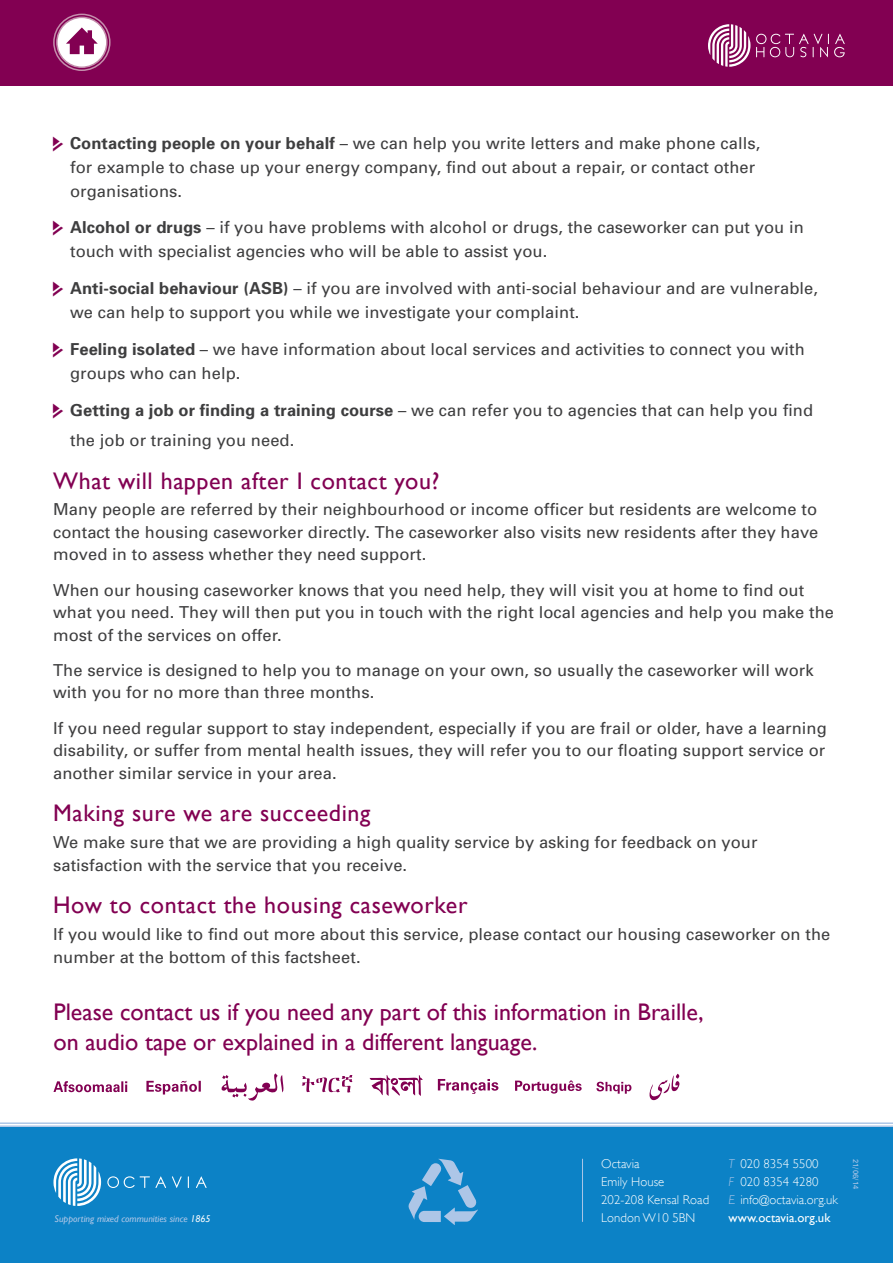
<style>
.page{position:relative;width:893px;height:1263px;background:#fff}
.page>*{position:absolute;margin:0;border:0;box-sizing:border-box;transform-origin:0 0}
.Regular_Sub-Header{font:24px/30px "Gill Sans";color:#820052}
.Regular_Sub-Header-2{font:24px "Gill Sans";letter-spacing:.025em;color:#820052}
.Body_Copy{font:16.5px/22.5px "Univers";letter-spacing:.005em;color:#3e3e3f}
.t1{font:300 12.75px/18px "Gill Sans";letter-spacing:.005em;color:#fff}
.t2{font:12.75px "Gill Sans";letter-spacing:.005em;color:#fff}
.t3{font:italic 9.75px "Gill Sans";color:#adc6e7}
.t4{font:7.5px "Univers";color:#adc6e7}
.s1{font-family:"Pointers";color:#820052}
.s2{font-weight:700}
.s3{font-style:italic;color:#adc6e7}
.s4{color:#fff}
</style>
<div class="page">
<svg style="left:596px;top:1082px;width:35px;height:12px"></svg>
<svg style="left:370px;top:1075px;width:53px;height:21px"></svg>
<svg style="left:650px;top:1074px;width:29px;height:26px"></svg>
<svg style="left:438px;top:1079px;width:60px;height:15px"></svg>
<svg style="left:515px;top:1080px;width:67px;height:13px"></svg>
<svg style="left:221px;top:1073px;width:63px;height:28px"></svg>
<svg style="left:302px;top:1075px;width:51px;height:17px"></svg>
<svg style="left:53px;top:1081px;width:74px;height:11px"></svg>
<svg style="left:146px;top:1081px;width:55px;height:13px"></svg>
<div style="left:0;top:1127px;width:893px;height:136px;background:#0c82c6"></div>
<hr style="left:0;top:1122px;width:893px;height:2px;background:#adc6e7">
<hr style="left:0;top:1125px;width:893px;height:2px;background:#adc6e7">
<hr style="left:582px;top:1159px;width:1px;height:63px;background:#adc6e7">
<svg style="left:53px;top:1158px;width:154px;height:48px;background:#3295cf"></svg>
<svg style="left:408px;top:1159px;width:70px;height:66px;background:#4299d1"></svg>
<div style="left:0;top:0;width:893px;height:85px;background:#820052"></div>
<svg style="left:708px;top:24px;width:42px;height:43px"></svg>
<svg style="left:756px;top:34px;width:89px;height:23px"></svg>
<svg style="left:57px;top:17px;width:50px;height:50px"></svg>
<div style="left:53px;top:14px;width:58px;height:57px;border:1px solid #c48eac;border-radius:50%"></div>
<div style="left:56px;top:17px;width:52px;height:51px;border:1px solid #c48eac;border-radius:50%"></div>
<svg style="left:66px;top:27px;width:32px;height:27px"></svg>
<p class="Body_Copy" style="left:70px;top:131px;width:692px;line-height:24px;text-indent:-17px"><span class="s1">j</span> <span class="s2">Contacting people on your behalf</span> – we can help you write letters and make phone calls, for example to chase up your energy company, find out about a repair, or contact other organisations.</p>
<p class="Body_Copy" style="left:70px;top:216px;width:735px;line-height:24px;text-indent:-17px"><span class="s1">j</span> <span class="s2">Alcohol or drugs</span> – if you have problems with alcohol or drugs, the caseworker can put you in touch with specialist agencies who will be able to assist you.</p>
<p class="Body_Copy" style="left:70px;top:277px;width:749px;line-height:24px;text-indent:-17px"><span class="s1">j</span> <span class="s2">Anti-social behaviour (ASB)</span> – if you are involved with anti-social behaviour and are vulnerable, we can help to support you while we investigate your complaint.</p>
<p class="Body_Copy" style="left:70px;top:337px;width:736px;line-height:24px;text-indent:-17px"><span class="s1">j</span> <span class="s2">Feeling isolated</span> – we have information about local services and activities to connect you with groups who can help.</p>
<p class="Body_Copy" style="left:70px;top:395px;width:744px;line-height:30px;text-indent:-17px"><span class="s1">j</span> <span class="s2">Getting a job or finding a training course</span> – we can refer you to agencies that can help you find the job or training you need.</p>
<p class="Regular_Sub-Header-2" style="left:53px;top:466px;width:388px">What will happen after I contact you?</p>
<p class="Body_Copy" style="left:53px;top:498px;width:767px;text-align:justify">Many people are referred by their neighbourhood or income officer but residents are welcome to contact the housing caseworker directly. The caseworker also visits new residents after they have moved in to assess whether they need support.</p>
<p class="Body_Copy" style="left:53px;top:579px;width:782px">When our housing caseworker knows that you need help, they will visit you at home to find out what you need. They will then put you in touch with the right local agencies and help you make the most of the services on offer.</p>
<p class="Body_Copy" style="left:53px;top:659px;width:762px">The service is designed to help you to manage on your own, so usually the caseworker will work with you for no more than three months.</p>
<p class="Body_Copy" style="left:53px;top:717px;width:775px;text-align:justify">If you need regular support to stay independent, especially if you are frail or older, have a learning disability, or suffer from mental health issues, they will refer you to our floating support service or another similar service in your area.</p>
<p class="Regular_Sub-Header-2" style="left:53px;top:799px;width:319px">Making sure we are succeeding</p>
<p class="Body_Copy" style="left:53px;top:831px;width:706px">We make sure that we are providing a high quality service by asking for feedback on your satisfaction with the service that you receive.</p>
<p class="Regular_Sub-Header-2" style="left:53px;top:891px;width:416px">How to contact the housing caseworker</p>
<p class="Body_Copy" style="left:53px;top:923px;width:779px">If you would like to find out more about this service, please contact our housing caseworker on the number at the bottom of this factsheet.</p>
<p class="Regular_Sub-Header" style="left:53px;top:996px;width:652px">Please contact us if you need any part of this information in Braille, on audio tape or explained in a different language.</p>
<p class="t1" style="left:601px;top:1154px;width:110px">Octavia<br>Emily House<br>202-208 Kensal Road<br>London W10 5BN</p>
<p class="t1" style="left:729px;top:1154px;width:111px"><span class="s3">T</span> 020 8354 5500<br><span class="s3">F</span> 020 8354 4280<br><span class="s3">E</span> info@octavia.org.uk</p>
<p class="t3" style="left:55px;top:1213px;width:158px">Supporting mixed communities since <span class="s4">1865</span></p>
<p class="t2" style="left:729px;top:1210px;width:103px">www.octavia.org.uk</p>
<p class="t4" style="left:860px;top:1159px;width:32px;rotate:90deg">21/06/14</p>
</div>
